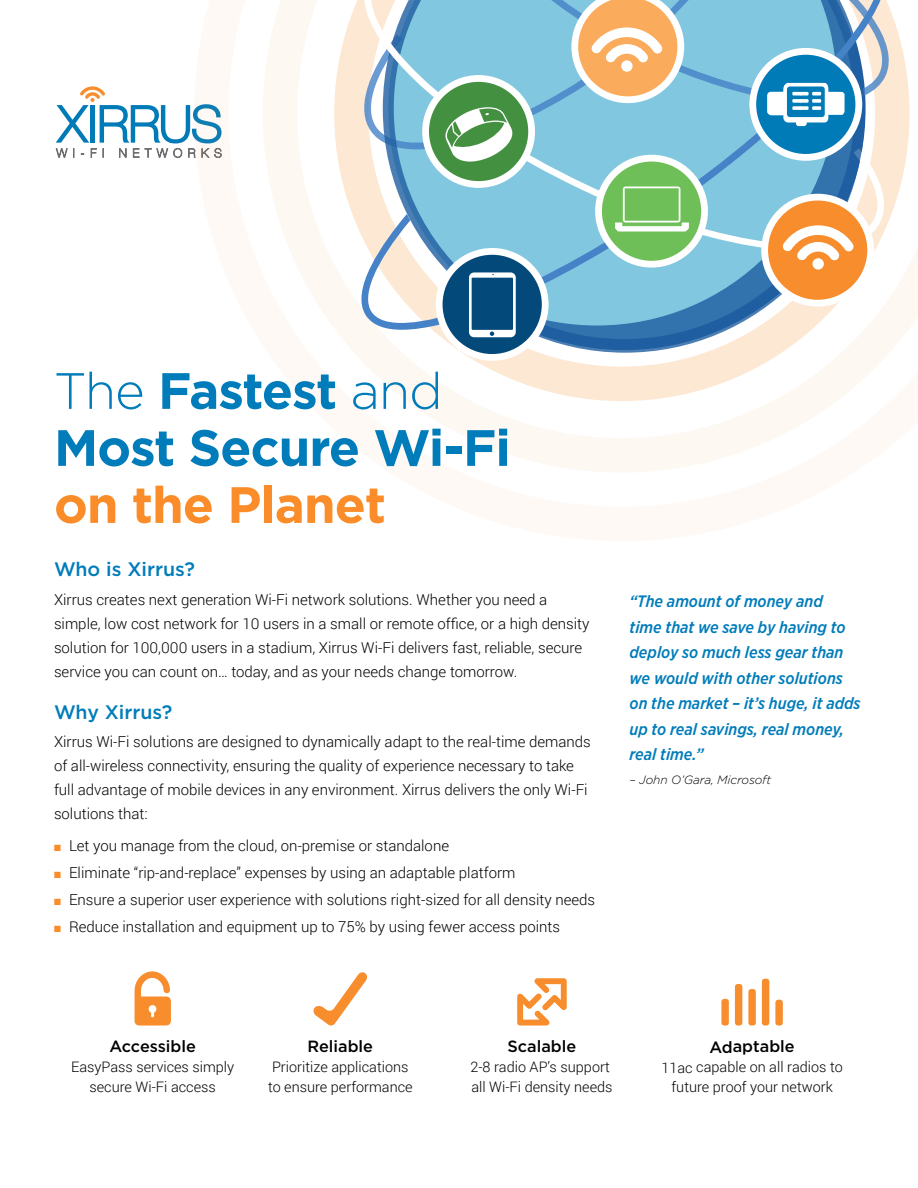
<style>
.page{position:relative;width:918px;height:1188px;background:#fff}
.page>*{position:absolute;margin:0;border:0;box-sizing:border-box;transform-origin:0 0}
.t1{font:700 51px/57px "Gotham";letter-spacing:-.02em;color:#007cba}
.t2{font:700 51px "Gotham";letter-spacing:-.02em;color:#fa8d29}
.t3{font:500 19.5px "Gotham";color:#007cba}
.t4{font:italic 500 16.5px/25.5px "Gotham Narrow";color:#007cba}
.t5{font:500 16.2px "Gotham";color:#000}
.t6{font:300 15px/24px "Roboto";color:#000}
.t7{font:300 14.4px/19.8px "Roboto";color:#000;text-align:center}
.t8{font:italic 300 12px "Gotham";letter-spacing:-.01em;color:#000}
.s1{font-weight:300}
.s2{color:#fa8d29}
</style>
<div class="page">
<svg style="left:56px;top:86px;width:138px;height:72px"></svg>
<svg style="left:194px;top:0;width:724px;height:472px"></svg>
<svg style="left:349px;top:0;width:542px;height:330px;fill:#fde8d4"></svg>
<svg style="left:383px;top:0;width:506px;height:361px"></svg>
<div style="left:812px;top:258px;width:12px;height:12px;background:#fff;border-radius:50%"></div>
<svg style="left:135px;top:971px;width:36px;height:55px"></svg>
<svg style="left:313px;top:972px;width:55px;height:54px"></svg>
<div style="left:721px;top:999px;width:8px;height:27px;background:#f78d2d;border-radius:3px"></div>
<div style="left:735px;top:984px;width:7px;height:42px;background:#f78d2d;border-radius:3px"></div>
<div style="left:748px;top:989px;width:8px;height:37px;background:#f78d2d;border-radius:3px"></div>
<div style="left:762px;top:979px;width:7px;height:47px;background:#f78d2d;border-radius:3px"></div>
<div style="left:775px;top:1000px;width:8px;height:26px;background:#f78d2d;border-radius:3px"></div>
<svg style="left:517px;top:978px;width:50px;height:48px"></svg>
<h1 class="t1" style="left:54px;top:362px;width:458px"><span class="s1">The</span> Fastest <span class="s1">and<br></span>Most Secure Wi-Fi</h1>
<h1 class="t2" style="left:54px;top:471px;width:334px">on the Planet</h1>
<h2 class="t3" style="left:54px;top:557px;width:142px">Who is Xirrus?</h2>
<p class="t6" style="left:54px;top:587px;width:537px">Xirrus creates next generation Wi-Fi network solutions. Whether you need a simple, low cost network for 10 users in a small or remote office, or a high density solution for 100,000 users in a stadium, Xirrus Wi-Fi delivers fast, reliable, secure service you can count on… today, and as your needs change tomorrow.</p>
<h2 class="t3" style="left:54px;top:699px;width:120px">Why Xirrus?</h2>
<p class="t6" style="left:54px;top:729px;width:538px">Xirrus Wi-Fi solutions are designed to dynamically adapt to the real-time demands of all-wireless connectivity, ensuring the quality of experience necessary to take full advantage of mobile devices in any environment. Xirrus delivers the only Wi-Fi solutions that:</p>
<p class="t6" style="left:54px;top:833px;width:397px"><span class="s2">■</span> Let you manage from the cloud, on-premise or standalone</p>
<p class="t6" style="left:54px;top:860px;width:463px"><span class="s2">■</span> Eliminate “rip-and-replace” expenses by using an adaptable platform</p>
<p class="t6" style="left:54px;top:887px;width:543px"><span class="s2">■</span> Ensure a superior user experience with solutions right-sized for all density needs</p>
<p class="t6" style="left:54px;top:914px;width:508px"><span class="s2">■</span> Reduce installation and equipment up to 75% by using fewer access points</p>
<p class="t4" style="left:630px;top:588px;width:233px">“The amount of money and<br>time that we save by having to deploy so much less gear than we would with other solutions on the market – it’s huge, it adds up to real savings, real money, real time.”</p>
<p class="t8" style="left:630px;top:772px;width:143px">– John O’Gara, Microsoft</p>
<p class="t5" style="left:109px;top:1036px;width:88px">Accessible</p>
<p class="t7" style="left:71px;top:1057px;width:165px">EasyPass services simply secure Wi-Fi access</p>
<p class="t5" style="left:307px;top:1036px;width:67px">Reliable</p>
<p class="t7" style="left:268px;top:1057px;width:146px;text-align:left">Prioritize applications to ensure performance</p>
<p class="t5" style="left:508px;top:1036px;width:70px">Scalable</p>
<p class="t7" style="left:470px;top:1057px;width:144px;text-align:left">2-8 radio AP’s support all Wi-Fi density needs</p>
<p class="t5" style="left:709px;top:1036px;width:87px">Adaptable</p>
<p class="t7" style="left:662px;top:1057px;width:183px">11ac capable on all radios to future proof your network</p>
</div>
